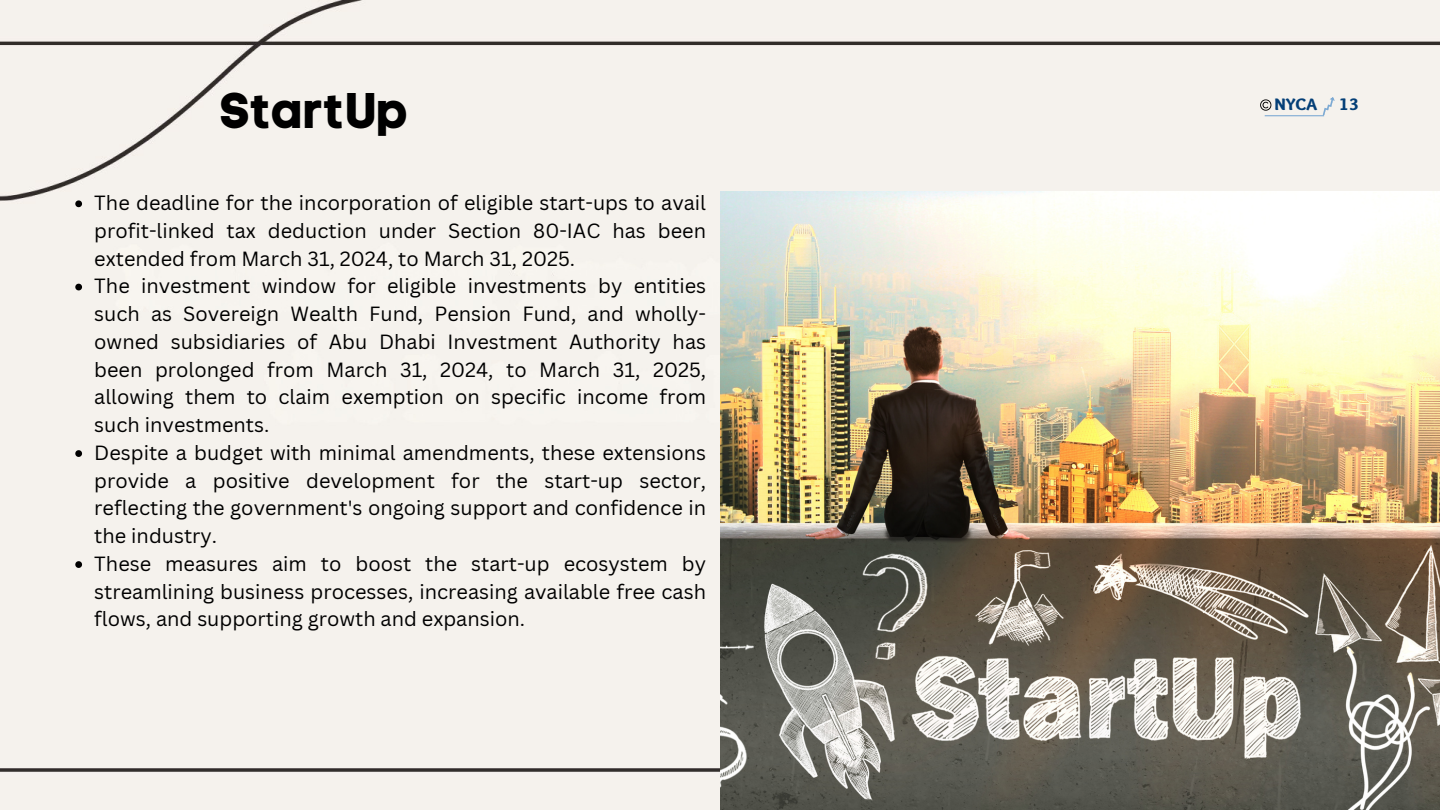
<style>
.page{position:relative;width:1440px;height:810px;background:#f5f2ed}
.page>*{position:absolute;margin:0;border:0;box-sizing:border-box;transform-origin:0 0}
.t1{font:50px "Code Pro Bold LC";color:#000}
.t2{font:20px/27.8px "Canva Sans";color:#000}
.t3{font:900 17.3px "Sukar";color:#043f77}
</style>
<div class="page">
<svg style="left:1317px;top:97px;width:22px;height:19px"></svg>
<hr style="left:1265px;top:115px;width:59px;height:1px;background:#7ba9d3">
<svg style="left:1260px;top:99px;width:11px;height:12px"></svg>
<img style="left:720px;top:191px;width:720px;height:619px">
<svg style="left:75px;top:200px;width:7px;height:7px"></svg>
<svg style="left:75px;top:284px;width:7px;height:6px"></svg>
<svg style="left:75px;top:450px;width:7px;height:7px"></svg>
<svg style="left:75px;top:561px;width:7px;height:7px"></svg>
<h1 class="t1" style="left:219px;top:80px;width:191px">StartUp</h1>
<p class="t2" style="left:94px;top:189px;width:613px">The deadline for the incorporation of eligible start-ups to avail profit-linked tax deduction under Section 80-IAC has been extended from March 31, 2024, to March 31, 2025.<br>The investment window for eligible investments by entities such as Sovereign Wealth Fund, Pension Fund, and wholly&shy;owned subsidiaries of Abu Dhabi Investment Authority has been prolonged from March 31, 2024, to March 31, 2025, allowing them to claim exemption on specific income from such investments.<br>Despite a budget with minimal amendments, these extensions provide a positive development for the start-up sector, reflecting the government's ongoing support and confidence in the industry.<br>These measures aim to boost the start-up ecosystem by streamlining business processes, increasing available free cash flows, and supporting growth and expansion.</p>
<p class="t3" style="left:1274px;top:94px;width:44px">NYCA</p>
<p class="t3" style="left:1339px;top:94px;width:21px">13</p>
</div>
